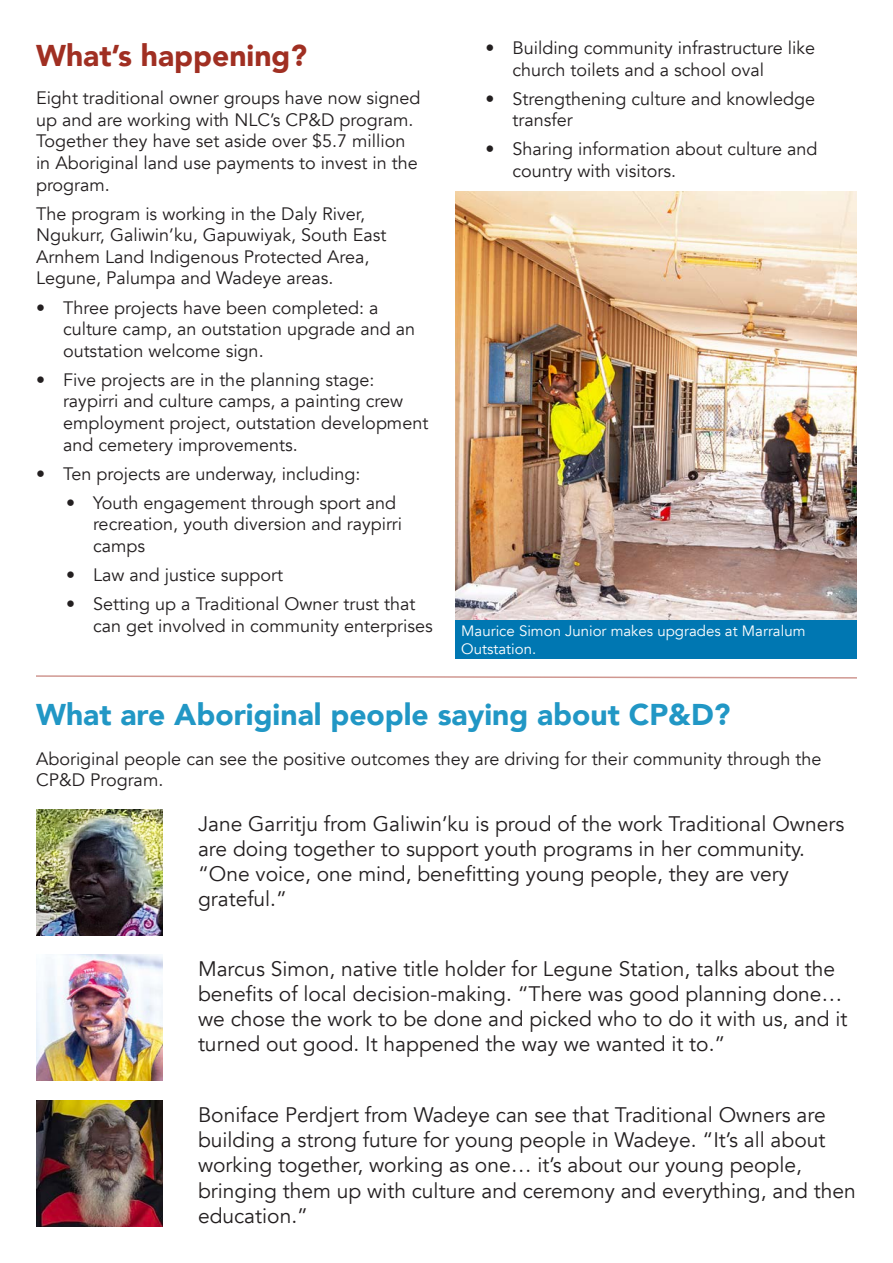
<style>
.page{position:relative;width:893px;height:1263px;background:#fff}
.page>*{position:absolute;margin:0;border:0;box-sizing:border-box;transform-origin:0 0}
.Heading_20_point{font:900 30px "Avenir";color:#2197c5}
.Heading_20_point-2{font:900 30px "Avenir";color:#a02f22}
.Normal_text{font:21px/25.2px "Avenir";color:#231f20}
.Normal_text-2{font:18px/21.6px "Avenir";color:#231f20}
.t1{font:15px/18px "Avenir";color:#fff}
</style>
<div class="page">
<img style="left:36px;top:809px;width:126px;height:126px">
<img style="left:36px;top:955px;width:126px;height:126px">
<img style="left:36px;top:1101px;width:126px;height:126px">
<svg style="left:36px;top:675px;width:821px;height:4px"></svg>
<img style="left:455px;top:191px;width:402px;height:429px">
<div style="left:455px;top:620px;width:402px;height:38px;background:#0077b2"></div>
<p class="Heading_20_point-2" style="left:36px;top:30px;width:273px">What’s happening?</p>
<p class="Normal_text-2" style="left:36px;top:87px;width:386px">Eight traditional owner groups have now signed up and are working with NLC’s CP&amp;D program.<br>Together they have set aside over $5.7 million in Aboriginal land use payments to invest in the program.</p>
<p class="Normal_text-2" style="left:36px;top:203px;width:352px">The program is working in the Daly River, Ngukurr, Galiwin’ku, Gapuwiyak, South East Arnhem Land Indigenous Protected Area, Legune, Palumpa and Wadeye areas.</p>
<p class="Normal_text-2" style="left:63px;top:297px;width:354px;text-indent:-27px">• Three projects have been completed: a culture camp, an outstation upgrade and an outstation welcome sign.</p>
<p class="Normal_text-2" style="left:63px;top:369px;width:367px;text-indent:-27px">• Five projects are in the planning stage: raypirri and culture camps, a painting crew employment project, outstation development and cemetery improvements.</p>
<p class="Normal_text-2" style="left:36px;top:463px;width:326px">• Ten projects are underway, including:</p>
<p class="Normal_text-2" style="left:93px;top:492px;width:311px;text-indent:-27px">• Youth engagement through sport and recreation, youth diversion and raypirri camps</p>
<p class="Normal_text-2" style="left:66px;top:564px;width:218px">• Law and justice support</p>
<p class="Normal_text-2" style="left:93px;top:594px;width:341px;text-indent:-27px">• Setting up a Traditional Owner trust that can get involved in community enterprises</p>
<p class="Normal_text-2" style="left:512px;top:37px;width:304px;text-indent:-27px">• Building community infrastructure like church toilets and a school oval</p>
<p class="Normal_text-2" style="left:512px;top:88px;width:304px;text-indent:-27px">• Strengthening culture and knowledge transfer</p>
<p class="Normal_text-2" style="left:512px;top:139px;width:306px;text-indent:-27px">• Sharing information about culture and country with visitors.</p>
<p class="t1" style="left:461px;top:622px;width:346px">Maurice Simon Junior makes upgrades at Marralum<br>Outstation.</p>
<p class="Heading_20_point" style="left:36px;top:689px;width:696px">What are Aboriginal people saying about CP&amp;D?</p>
<p class="Normal_text-2" style="left:36px;top:748px;width:787px">Aboriginal people can see the positive outcomes they are driving for their community through the<br>CP&amp;D Program.</p>
<p class="Normal_text" style="left:198px;top:811px;width:648px">Jane Garritju from Galiwin’ku is proud of the work Traditional Owners are doing together to support youth programs in her community. “One voice, one mind, benefitting young people, they are very grateful.”</p>
<p class="Normal_text" style="left:198px;top:956px;width:651px">Marcus Simon, native title holder for Legune Station, talks about the benefits of local decision-making. “There was good planning done… we chose the work to be done and picked who to do it with us, and it turned out good. It happened the way we wanted it to.”</p>
<p class="Normal_text" style="left:198px;top:1102px;width:659px">Boniface Perdjert from Wadeye can see that Traditional Owners are building a strong future for young people in Wadeye. “It’s all about working together, working as one… it’s about our young people, bringing them up with culture and ceremony and everything, and then education.”</p>
</div>
